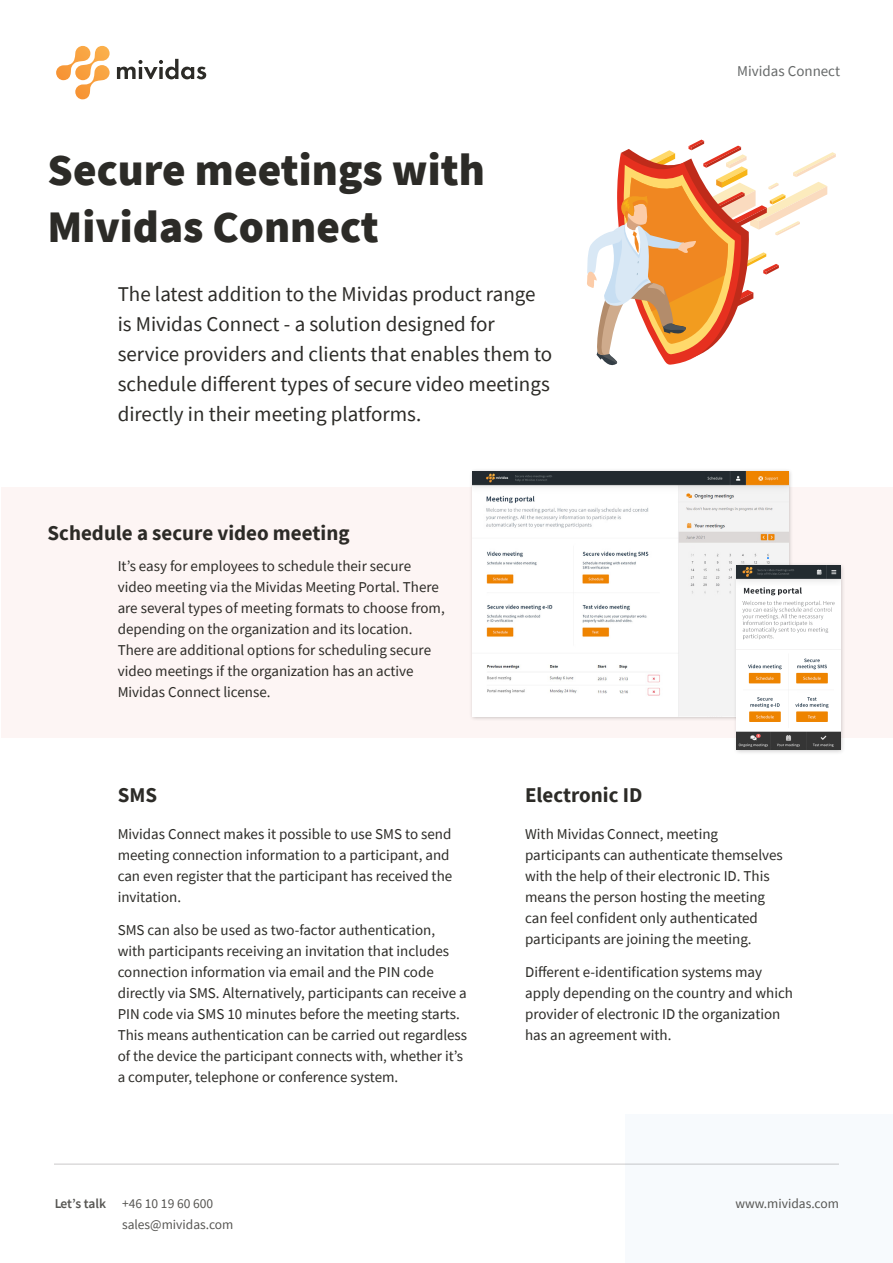
<style>
.page{position:relative;width:893px;height:1263px;background:#fff}
.page>*{position:absolute;margin:0;border:0;box-sizing:border-box;transform-origin:0 0}
.Rubrik_XL{font:900 45px/57px "Source Sans Pro";color:#2c2b27}
.Ingress{font:21px/30px "Source Sans Pro";color:#2c2b27}
.Mellan_rubrik{font:700 21px "Source Sans Pro";color:#2c2b27}
.t1{font:15px/21px "Source Sans Pro";color:#2c2b27}
.t2{font:15px "Source Sans Pro";color:#666969}
.t3{font:13.5px "Source Sans Pro";color:#2c2b27}
.t4{font:600 13.5px "Source Sans Pro";letter-spacing:-.01em;color:#2c2b27}
</style>
<div class="page">
<div style="left:625px;top:1115px;width:268px;height:148px;background:#f7fafd"></div>
<hr style="left:54px;top:1164px;width:785px;height:1px;background:#231f20">
<svg style="left:117px;top:59px;width:89px;height:20px"></svg>
<svg style="left:56px;top:46px;width:54px;height:53px"></svg>
<div style="left:1px;top:487px;width:891px;height:250px;background:#fdf5f4"></div>
<div style="left:469px;top:468px;width:324px;height:253px;background:#231f20;opacity:.25"></div>
<img style="left:472px;top:471px;width:316px;height:245px">
<div style="left:733px;top:562px;width:112px;height:193px;background:#231f20;opacity:.25"></div>
<img style="left:737px;top:565px;width:103px;height:184px">
<svg style="left:587px;top:140px;width:249px;height:226px"></svg>
<p class="Rubrik_XL" style="left:48px;top:140px;width:439px">Secure meetings with<br>Mividas Connect</p>
<p class="Ingress" style="left:118px;top:279px;width:436px">The latest addition to the Mividas product range is Mividas Connect - a solution designed for service providers and clients that enables them to schedule different types of secure video meetings directly in their meeting platforms.</p>
<p class="Mellan_rubrik" style="left:48px;top:519px;width:303px">Schedule a secure video meeting</p>
<p class="t1" style="left:118px;top:555px;width:329px">It’s easy for employees to schedule their secure video meeting via the Mividas Meeting Portal. There are several types of meeting formats to choose from, depending on the organization and its location.<br>There are additional options for scheduling secure video meetings if the organization has an active Mividas Connect license.</p>
<p class="Mellan_rubrik" style="left:118px;top:781px;width:41px">SMS</p>
<p class="Mellan_rubrik" style="left:525px;top:781px;width:119px">Electronic ID</p>
<p class="t2" style="left:737px;top:62px;width:104px">Mividas Connect</p>
<p class="t1" style="left:118px;top:823px;width:336px">Mividas Connect makes it possible to use SMS to send meeting connection information to a participant, and can even register that the participant has received the invitation.</p>
<p class="t1" style="left:118px;top:920px;width:351px">SMS can also be used as two-factor authentication,<br>with participants receiving an invitation that includes connection information via email and the PIN code directly via SMS. Alternatively, participants can receive a PIN code via SMS 10 minutes before the meeting starts.<br>This means authentication can be carried out regardless of the device the participant connects with, whether it’s a computer, telephone or conference system.</p>
<p class="t1" style="left:525px;top:823px;width:259px">With Mividas Connect, meeting participants can authenticate themselves with the help of their electronic ID. This means the person hosting the meeting can feel confident only authenticated participants are joining the meeting.</p>
<p class="t1" style="left:525px;top:962px;width:269px">Different e-identification systems may apply depending on the country and which provider of electronic ID the organization has an agreement with.</p>
<p class="t4" style="left:54px;top:1195px;width:54px">Let’s talk</p>
<p class="t3" style="left:122px;top:1195px;width:93px">+46 10 19 60 600</p>
<p class="t3" style="left:735px;top:1195px;width:105px">www.mividas.com</p>
<p class="t3" style="left:122px;top:1216px;width:113px">sales@mividas.com</p>
</div>
